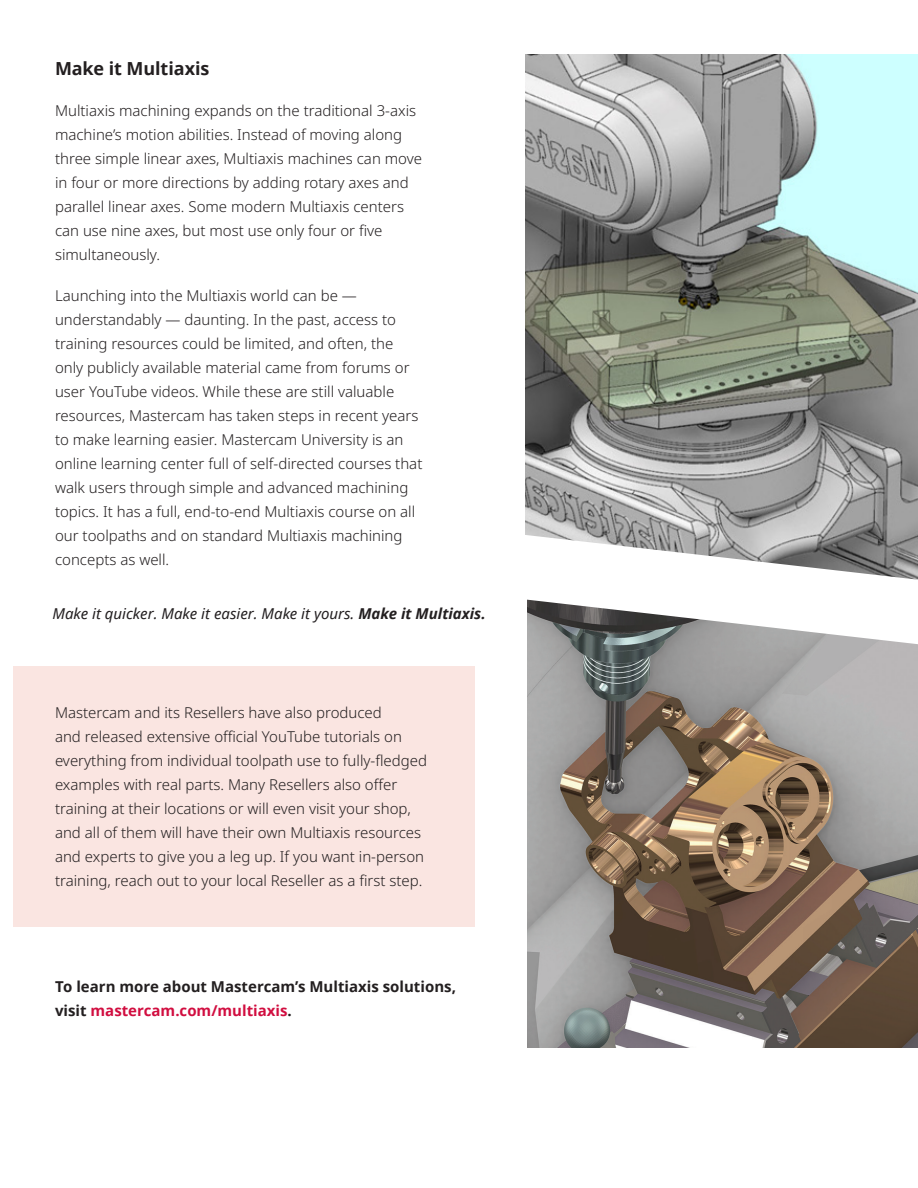
<style>
.page{position:relative;width:918px;height:1188px;background:#fff}
.page>*{position:absolute;margin:0;border:0;box-sizing:border-box;transform-origin:0 0}
.t1{font:700 18px "Noto Sans";letter-spacing:-.005em;color:#231f20}
.t2{font:300 15px/24px "Noto Sans";color:#231f20}
.t3{font:700 15px/24px "Noto Sans";color:#231f20}
.t4{font:italic 15px "Noto Sans";color:#231f20}
.s1{font-weight:700}
.s2{color:#d10e40}
</style>
<div class="page">
<img style="left:528px;top:644px;width:390px;height:404px">
<img style="left:525px;top:54px;width:393px;height:481px">
<svg style="left:527px;top:535px;width:391px;height:109px"></svg>
<div style="left:14px;top:666px;width:462px;height:261px;background:#fae5e1"></div>
<p class="t1" style="left:55px;top:55px;width:156px">Make it Multiaxis</p>
<p class="t2" style="left:55px;top:99px;width:369px">Multiaxis machining expands on the traditional 3-axis machine’s motion abilities. Instead of moving along three simple linear axes, Multiaxis machines can move in four or more directions by adding rotary axes and parallel linear axes. Some modern Multiaxis centers can use nine axes, but most use only four or five simultaneously.</p>
<p class="t2" style="left:55px;top:284px;width:369px">Launching into the Multiaxis world can be — understandably — daunting. In the past, access to training resources could be limited, and often, the only publicly available material came from forums or user YouTube videos. While these are still valuable resources, Mastercam has taken steps in recent years to make learning easier. Mastercam University is an online learning center full of self-directed courses that walk users through simple and advanced machining topics. It has a full, end-to-end Multiaxis course on all our toolpaths and on standard Multiaxis machining concepts as well.</p>
<p class="t4" style="left:52px;top:603px;width:435px">Make it quicker. Make it easier. Make it yours. <span class="s1">Make it Multiaxis.</span></p>
<p class="t2" style="left:55px;top:701px;width:373px">Mastercam and its Resellers have also produced<br>and released extensive official YouTube tutorials on everything from individual toolpath use to fully-fledged examples with real parts. Many Resellers also offer training at their locations or will even visit your shop, and all of them will have their own Multiaxis resources and experts to give you a leg up. If you want in-person training, reach out to your local Reseller as a first step.</p>
<p class="t3" style="left:55px;top:974px;width:402px">To learn more about Mastercam’s Multiaxis solutions, visit <span class="s2">mastercam.com/multiaxis</span>.</p>
</div>
